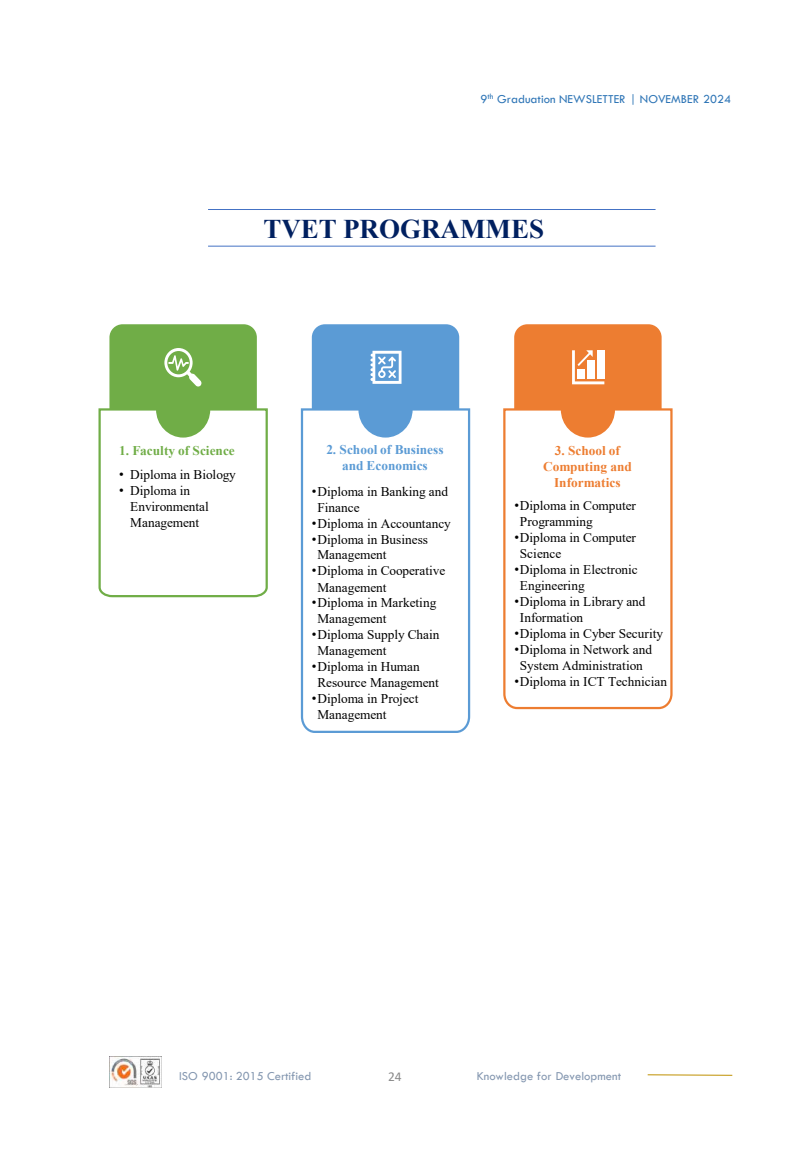
<style>
.page{position:relative;width:810px;height:1170px;background:#fff}
.page>*{position:absolute;margin:0;border:0;box-sizing:border-box;transform-origin:0 0}
.t1{font:700 27px "Times New Roman";color:#002060}
.t2{font:13.5px "Calibri";color:#898989}
.t3{font:13.35px/16px "Times New Roman";color:#000}
.t4{font:700 13.35px/16px "Times New Roman";color:#ed7d31;text-align:center}
.t5{font:700 13.35px/16px "Times New Roman";color:#5b9bd5;text-align:center}
.t6{font:700 13.35px "Times New Roman";color:#70ad47}
.t7{font:12.6px "Tw Cen";color:#8497b0}
.t8{font:12.6px "Tw Cen";letter-spacing:.005em;color:#2e75b6}
.s1{font-family:"Arial"}
</style>
<div class="page">
<svg style="left:647px;top:1074px;width:86px;height:2px"></svg>
<img style="left:109px;top:1057px;width:53px;height:30px">
<hr style="left:208px;top:209px;width:448px;height:1px;background:#4472c4">
<hr style="left:208px;top:246px;width:448px;height:1px;background:#4472c4">
<div style="left:514px;top:324px;width:148px;height:141px;background:#ed7d31;border-radius:13px"></div>
<svg style="left:503px;top:407px;width:170px;height:303px"></svg>
<div style="left:561px;top:381px;width:54px;height:57px;background:#ed7d31;border-radius:50%"></div>
<svg style="left:572px;top:350px;width:32px;height:34px"></svg>
<div style="left:312px;top:324px;width:147px;height:141px;background:#5b9bd5;border-radius:13px"></div>
<svg style="left:300px;top:407px;width:171px;height:326px"></svg>
<div style="left:358px;top:381px;width:55px;height:57px;background:#5b9bd5;border-radius:50%"></div>
<svg style="left:370px;top:351px;width:32px;height:33px"></svg>
<div style="left:109px;top:324px;width:148px;height:141px;background:#70ad47;border-radius:13px"></div>
<svg style="left:98px;top:407px;width:170px;height:191px"></svg>
<div style="left:156px;top:381px;width:54px;height:57px;background:#70ad47;border-radius:50%"></div>
<svg style="left:164px;top:348px;width:38px;height:39px"></svg>
<p class="t8" style="left:481px;top:91px;width:252px">9<sup>th</sup> Graduation NEWSLETTER | NOVEMBER 2024</p>
<h1 class="t1" style="left:263px;top:210px;width:282px">TVET PROGRAMMES</h1>
<p class="t6" style="left:119px;top:440px;width:117px">1. Faculty of Science</p>
<p class="t3" style="left:119px;top:466px;width:118px"><span class="s1">•</span> Diploma in Biology</p>
<p class="t3" style="left:130px;top:482px;width:80px;text-indent:-11px"><span class="s1">•</span> Diploma in<br>Environmental<br>Management</p>
<p class="t5" style="left:326px;top:441px;width:119px">2. School of Business and Economics</p>
<p class="t3" style="left:317px;top:483px;width:132px;text-indent:-6px"><span class="s1">•</span>Diploma in Banking and<br>Finance</p>
<p class="t3" style="left:312px;top:515px;width:140px"><span class="s1">•</span>Diploma in Accountancy</p>
<p class="t3" style="left:317px;top:531px;width:112px;text-indent:-6px"><span class="s1">•</span>Diploma in Business<br>Management</p>
<p class="t3" style="left:317px;top:563px;width:129px;text-indent:-6px"><span class="s1">•</span>Diploma in Cooperative<br>Management</p>
<p class="t3" style="left:317px;top:594px;width:120px;text-indent:-6px"><span class="s1">•</span>Diploma in Marketing<br>Management</p>
<p class="t3" style="left:317px;top:627px;width:124px;text-indent:-6px"><span class="s1">•</span>Diploma Supply Chain<br>Management</p>
<p class="t3" style="left:317px;top:658px;width:123px;text-indent:-6px"><span class="s1">•</span>Diploma in Human<br>Resource Management</p>
<p class="t3" style="left:317px;top:690px;width:102px;text-indent:-6px"><span class="s1">•</span>Diploma in Project<br>Management</p>
<p class="t4" style="left:543px;top:442px;width:90px">3. School of<br>Computing and<br>Informatics</p>
<p class="t3" style="left:520px;top:497px;width:118px;text-indent:-6px"><span class="s1">•</span>Diploma in Computer<br>Programming</p>
<p class="t3" style="left:520px;top:529px;width:118px;text-indent:-6px"><span class="s1">•</span>Diploma in Computer<br>Science</p>
<p class="t3" style="left:520px;top:561px;width:119px;text-indent:-6px"><span class="s1">•</span>Diploma in Electronic<br>Engineering</p>
<p class="t3" style="left:520px;top:593px;width:127px;text-indent:-6px"><span class="s1">•</span>Diploma in Library and<br>Information</p>
<p class="t3" style="left:514px;top:625px;width:150px"><span class="s1">•</span>Diploma in Cyber Security</p>
<p class="t3" style="left:514px;top:641px;width:139px;text-align:center"><span class="s1">•</span>Diploma in Network and<br>System Administration</p>
<p class="t3" style="left:514px;top:673px;width:154px"><span class="s1">•</span>Diploma in ICT Technician</p>
<p class="t7" style="left:179px;top:1068px;width:134px">ISO 9001: 2015 Certified</p>
<p class="t2" style="left:388px;top:1067px;width:15px">24</p>
<p class="t7" style="left:477px;top:1068px;width:146px">Knowledge for Development</p>
</div>
